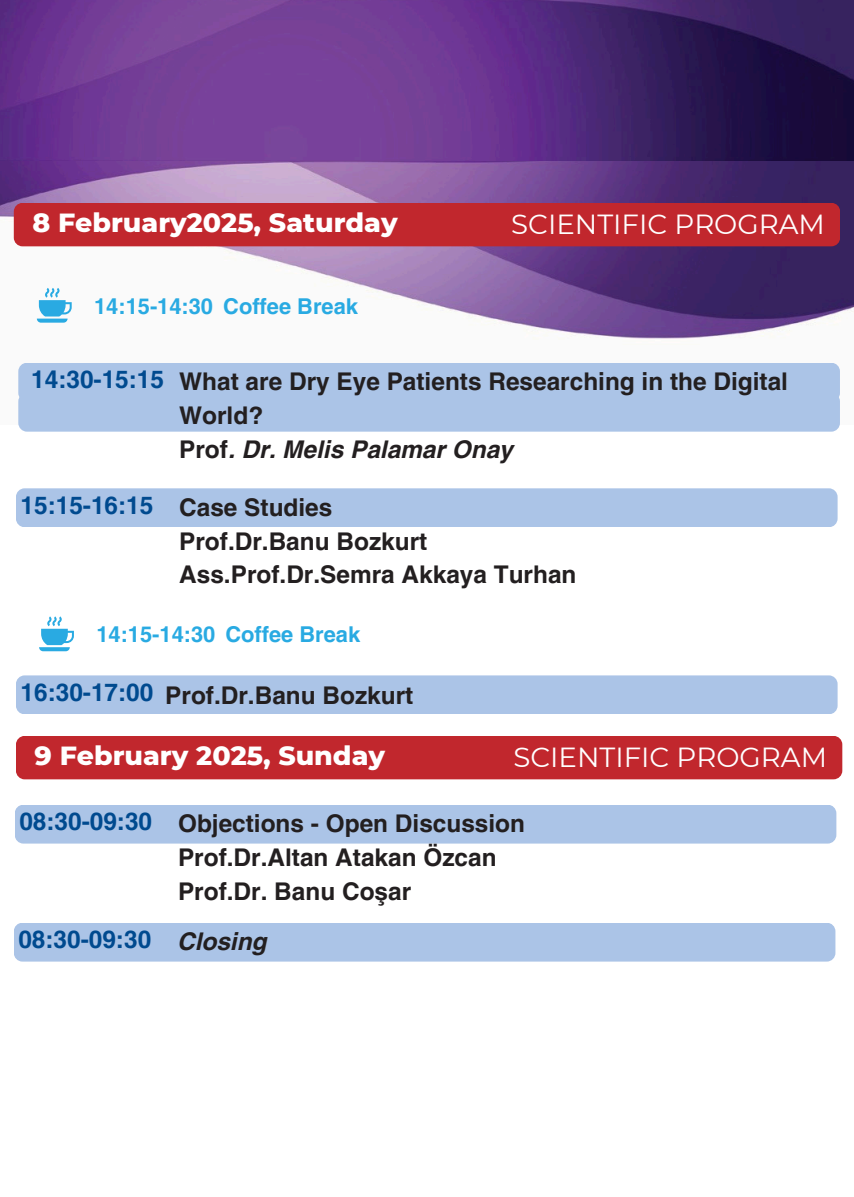
<style>
.page{position:relative;width:854px;height:1197px;background:#fff}
.page>*{position:absolute;margin:0;border:0;box-sizing:border-box;transform-origin:0 0}
.t1{font:27.62px "Montserrat";color:#fff}
.t2{font:800 26.75px "Montserrat";color:#fff}
.t3{font:700 24.38px/33.8px "Helvetica LT Pro";color:#231f20}
.t4{font:700 24.38px "Helvetica LT Pro";color:#004a8f}
.t5{font:italic 700 24.38px "Helvetica LT Pro";color:#231f20}
.t6{font:700 21.88px "Helvetica LT Pro";color:#29aae2}
.s1{font-style:italic}
</style>
<div class="page">
<img style="left:0;top:160px;width:853px;height:264px">
<img style="left:0;top:0;width:853px;height:160px">
<div style="left:18px;top:363px;width:821px;height:38px;background:#abc4e7;border-radius:9px"></div>
<div style="left:18px;top:393px;width:821px;height:38px;background:#abc4e7;border-radius:9px"></div>
<div style="left:14px;top:203px;width:825px;height:43px;background:#c1272d;border-radius:9px"></div>
<svg style="left:37px;top:288px;width:35px;height:34px"></svg>
<div style="left:16px;top:488px;width:821px;height:39px;background:#abc4e7;border-radius:9px"></div>
<svg style="left:39px;top:616px;width:35px;height:35px"></svg>
<div style="left:16px;top:675px;width:821px;height:39px;background:#abc4e7;border-radius:9px"></div>
<div style="left:16px;top:735px;width:825px;height:44px;background:#c1272d;border-radius:9px"></div>
<div style="left:15px;top:804px;width:821px;height:39px;background:#abc4e7;border-radius:9px"></div>
<div style="left:14px;top:922px;width:821px;height:39px;background:#abc4e7;border-radius:9px"></div>
<h1 class="t2" style="left:32px;top:206px;width:367px">8 February2025, Saturday</h1>
<h2 class="t1" style="left:511px;top:207px;width:315px">SCIENTIFIC PROGRAM</h2>
<p class="t6" style="left:94px;top:298px;width:120px">14:15-14:30</p>
<p class="t6" style="left:223px;top:298px;width:136px">Coffee Break</p>
<p class="t4" style="left:31px;top:371px;width:134px">14:30-15:15</p>
<h3 class="t4" style="left:21px;top:496px;width:134px">15:15-16:15</h3>
<p class="t3" style="left:179px;top:367px;width:610px">What are Dry Eye Patients Researching in the Digital<br>World?<br>Prof<span class="s1">. Dr. Melis Palamar Onay</span></p>
<h3 class="t3" style="left:179px;top:492px;width:398px">Case Studies<br>Prof.Dr.Banu Bozkurt<br>Ass.Prof.Dr.Semra Akkaya Turhan</h3>
<h3 class="t6" style="left:96px;top:626px;width:120px">14:15-14:30</h3>
<h3 class="t6" style="left:225px;top:626px;width:136px">Coffee Break</h3>
<p class="t4" style="left:21px;top:683px;width:134px">16:30-17:00</p>
<p class="t3" style="left:165px;top:680px;width:249px">Prof.Dr.Banu Bozkurt</p>
<h3 class="t2" style="left:34px;top:739px;width:352px">9 February 2025, Sunday</h3>
<h3 class="t1" style="left:513px;top:740px;width:315px">SCIENTIFIC PROGRAM</h3>
<h1 class="t4" style="left:19px;top:812px;width:134px">08:30-09:30</h1>
<h2 class="t3" style="left:178px;top:809px;width:348px">Objections - Open Discussion<br>Prof.Dr.Altan Atakan Özcan<br>Prof.Dr. Banu Coşar</h2>
<h3 class="t4" style="left:18px;top:930px;width:134px">08:30-09:30</h3>
<h3 class="t5" style="left:177px;top:932px;width:91px">Closing</h3>
</div>
